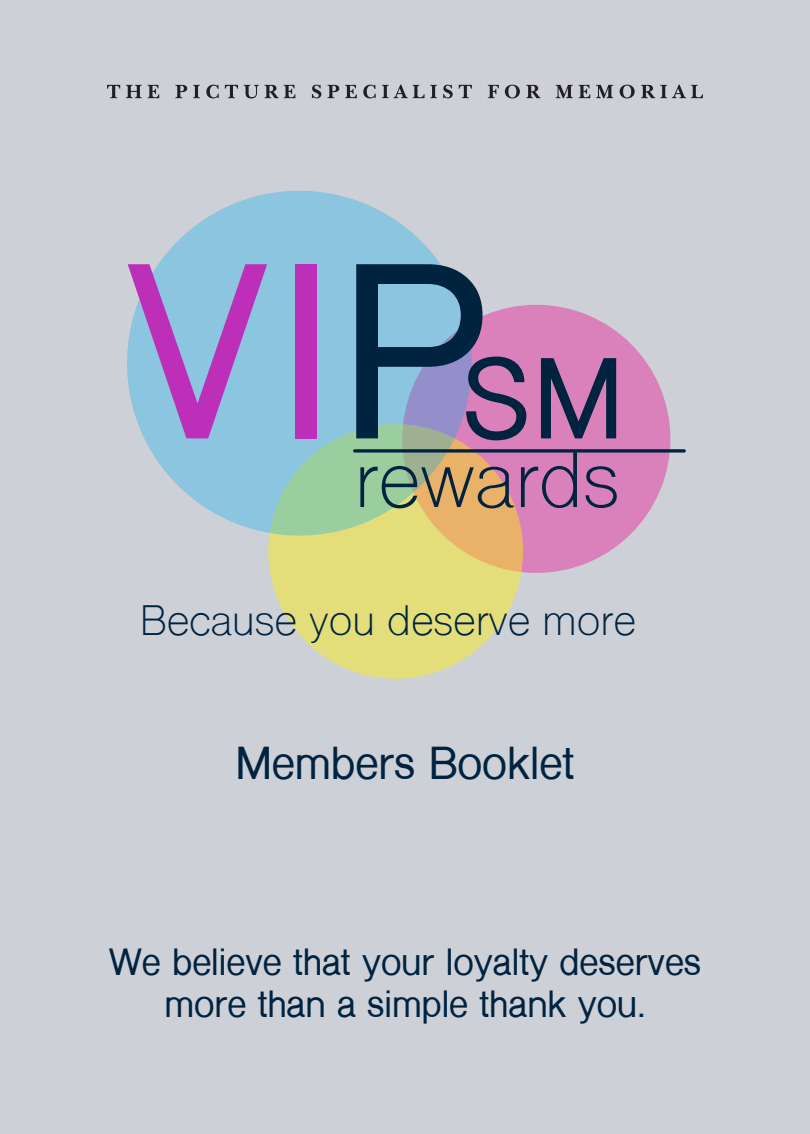
<style>
.page{position:relative;width:810px;height:1134px;background:#ced0d8}
.page>*{position:absolute;margin:0;border:0;box-sizing:border-box;transform-origin:0 0}
.t1{font:700 230.7px "Shree Dev 0714";color:#bd2fb9}
.t2{font:75px "Shree Dev 0714";color:#002340}
.t3{font:700 43.2px "Shree Dev 0714";color:#002340}
.t4{font:40.5px "Shree Dev 0714";color:#002340}
.t5{font:700 35.4px/42.3px "Shree Dev 0714";color:#002340;text-align:center}
.s1{color:#002340}
.s2{font-size:106.2px;color:#002340}
</style>
<div class="page">
<div style="left:402px;top:305px;width:268px;height:268px;background:#da80ba;border-radius:50%"></div>
<svg style="left:268px;top:424px;width:255px;height:255px;fill:#e3de79"></svg>
<svg style="left:127px;top:191px;width:345px;height:345px;fill:#8cc5df"></svg>
<svg style="left:355px;top:449px;width:329px;height:4px"></svg>
<svg style="left:107px;top:85px;width:13px;height:13px"></svg>
<svg style="left:126px;top:85px;width:33px;height:13px"></svg>
<svg style="left:175px;top:85px;width:12px;height:13px"></svg>
<svg style="left:193px;top:85px;width:7px;height:13px"></svg>
<svg style="left:206px;top:85px;width:13px;height:13px"></svg>
<svg style="left:225px;top:85px;width:13px;height:13px"></svg>
<svg style="left:244px;top:85px;width:51px;height:13px"></svg>
<svg style="left:312px;top:85px;width:9px;height:13px"></svg>
<svg style="left:327px;top:85px;width:12px;height:13px"></svg>
<svg style="left:345px;top:85px;width:12px;height:13px"></svg>
<svg style="left:363px;top:85px;width:13px;height:13px"></svg>
<svg style="left:382px;top:85px;width:55px;height:13px"></svg>
<svg style="left:443px;top:85px;width:10px;height:13px"></svg>
<svg style="left:459px;top:85px;width:13px;height:13px"></svg>
<svg style="left:488px;top:85px;width:11px;height:13px"></svg>
<svg style="left:505px;top:85px;width:15px;height:13px"></svg>
<svg style="left:526px;top:85px;width:14px;height:13px"></svg>
<svg style="left:556px;top:85px;width:17px;height:13px"></svg>
<svg style="left:579px;top:85px;width:11px;height:13px"></svg>
<svg style="left:596px;top:85px;width:17px;height:13px"></svg>
<svg style="left:620px;top:85px;width:15px;height:13px"></svg>
<svg style="left:641px;top:85px;width:62px;height:13px"></svg>
<h1 class="t1" style="left:126px;top:224px;width:499px">VI<span class="s1">P</span><span class="s2">SM</span></h1>
<h2 class="t2" style="left:354px;top:435px;width:267px">rewards</h2>
<p class="t4" style="left:140px;top:596px;width:497px">Because you deserve more</p>
<p class="t3" style="left:236px;top:739px;width:340px">Members Booklet</p>
<p class="t5" style="left:109px;top:942px;width:594px">We believe that your loyalty deserves more than a simple thank you.</p>
</div>
